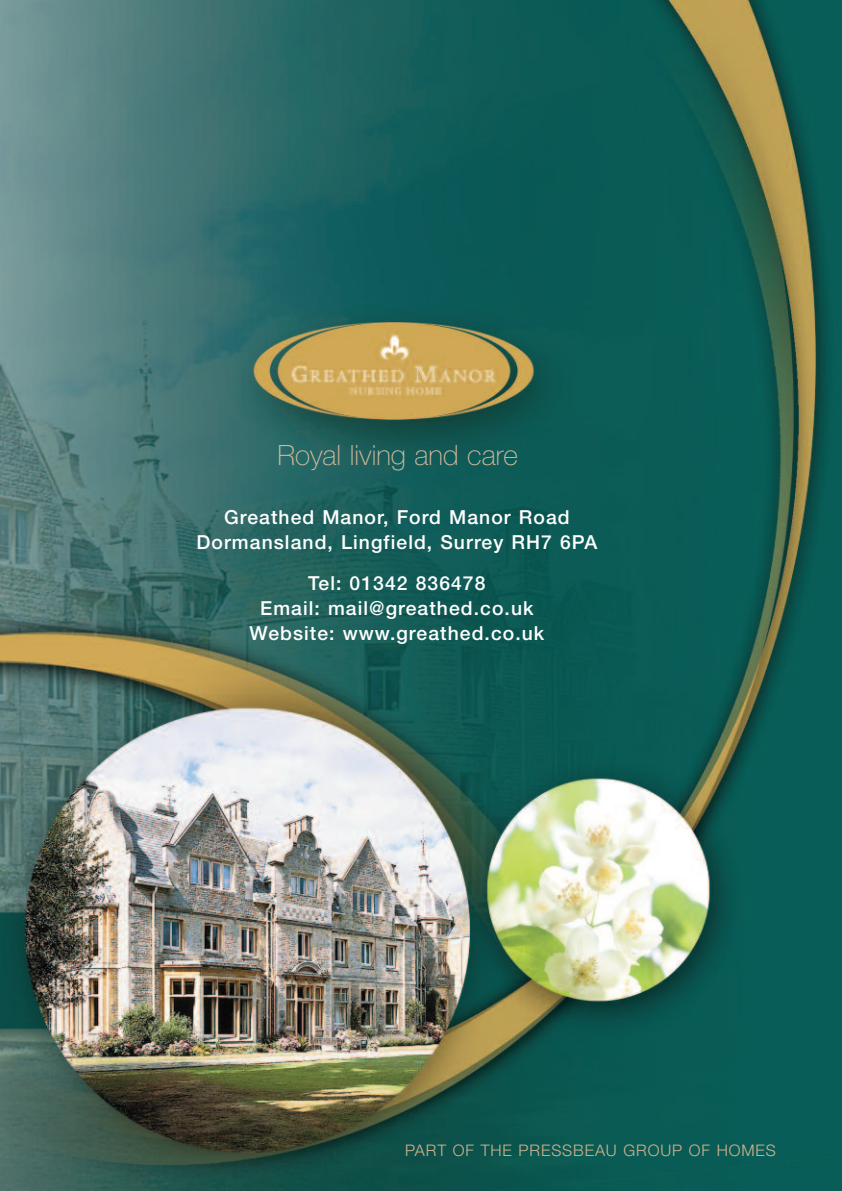
<style>
.page{position:relative;width:842px;height:1191px;background:#fff}
.page>*{position:absolute;margin:0;border:0;box-sizing:border-box;transform-origin:0 0}
.t1{font:100 28px "Helvetica Neue";color:#d5bb9b}
.t2{font:500 19.4px/25px "Helvetica Neue";letter-spacing:.055em;color:#fff;text-align:center}
.t3{font:300 16px "Helvetica Neue";letter-spacing:.055em;color:#d2b48d}
</style>
<div class="page">
<img style="left:0;top:0;width:842px;height:1191px">
<h1 class="t1" style="left:277px;top:445px;width:242px">Royal living and care</h1>
<p class="t2" style="left:197px;top:506px;width:402px">Greathed Manor, Ford Manor Road<br>Dormansland, Lingfield, Surrey RH7 6PA</p>
<p class="t2" style="left:249px;top:572px;width:296px">Tel: 01342 836478<br>Email: mail@greathed.co.uk<br>Website: www.greathed.co.uk</p>
<p class="t3" style="left:405px;top:1144px;width:372px">PART OF THE PRESSBEAU GROUP OF HOMES</p>
</div>
